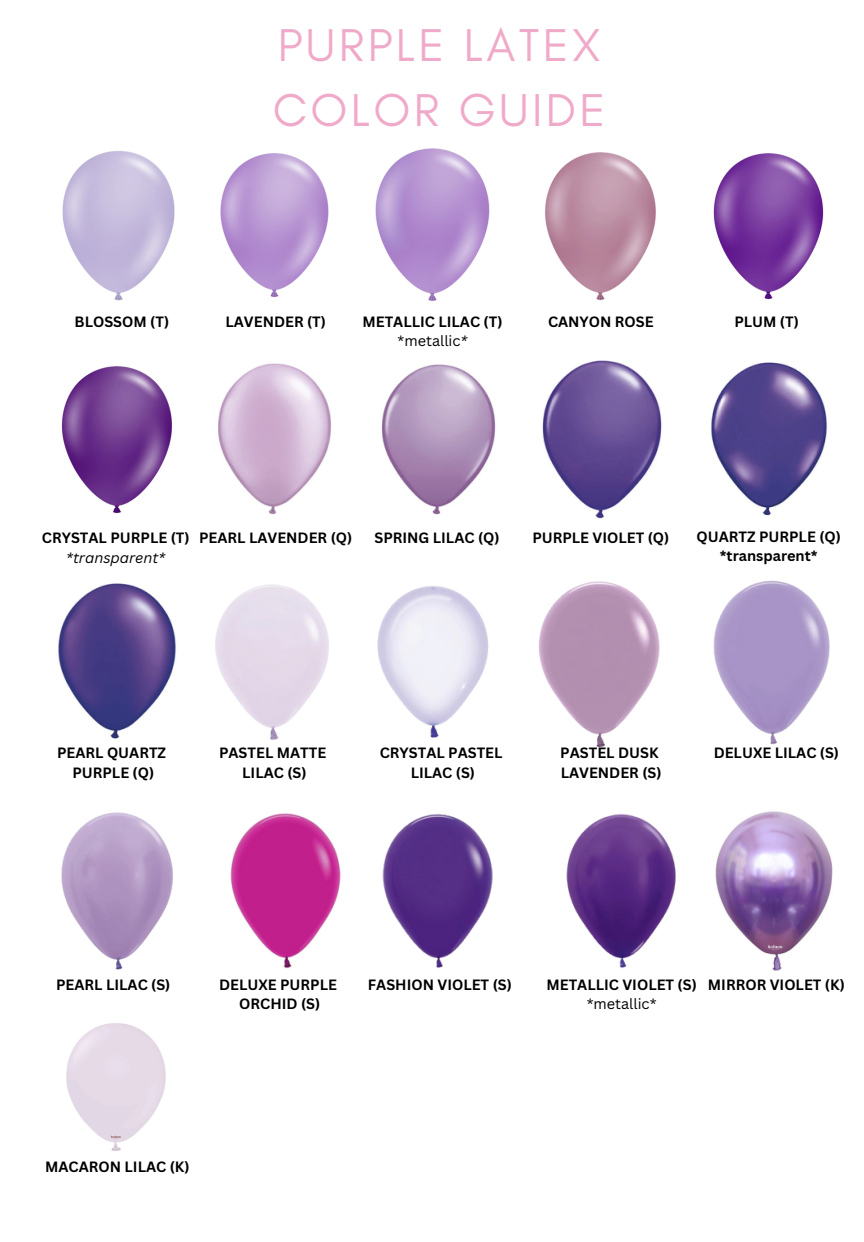
<style>
.page{position:relative;width:864px;height:1242px;background:#fff}
.page>*{position:absolute;margin:0;border:0;box-sizing:border-box;transform-origin:0 0}
.t1{font:46.95px "Glacial Indifference";letter-spacing:.075em;color:#f0aac9}
.t2{font:700 14.55px "Canva Sans";color:#000}
.t3{font:14.55px "Canva Sans";color:#000}
.t4{font:italic 14.55px "Canva Sans";color:#000}
.s1{font-style:italic}
</style>
<div class="page">
<img style="left:62px;top:150px;width:113px;height:151px">
<img style="left:220px;top:153px;width:109px;height:145px">
<img style="left:375px;top:148px;width:115px;height:153px">
<img style="left:545px;top:152px;width:111px;height:149px">
<img style="left:713px;top:153px;width:111px;height:147px">
<img style="left:61px;top:366px;width:111px;height:148px">
<img style="left:218px;top:363px;width:113px;height:152px">
<img style="left:381px;top:364px;width:115px;height:151px">
<img style="left:542px;top:360px;width:120px;height:159px">
<img style="left:711px;top:362px;width:116px;height:154px">
<img style="left:58px;top:583px;width:118px;height:156px">
<img style="left:215px;top:584px;width:114px;height:156px">
<img style="left:377px;top:586px;width:112px;height:152px">
<img style="left:538px;top:581px;width:122px;height:167px">
<img style="left:713px;top:580px;width:117px;height:165px">
<img style="left:61px;top:812px;width:112px;height:158px">
<img style="left:230px;top:813px;width:111px;height:156px">
<img style="left:382px;top:814px;width:111px;height:154px">
<img style="left:566px;top:814px;width:110px;height:154px">
<img style="left:66px;top:1023px;width:100px;height:128px">
<img style="left:715px;top:811px;width:118px;height:160px">
<p class="t1" style="left:278px;top:16px;width:324px">PURPLE LATEX</p>
<p class="t1" style="left:273px;top:82px;width:334px">COLOR GUIDE</p>
<p class="t2" style="left:75px;top:311px;width:96px">BLOSSOM (T)</p>
<p class="t2" style="left:225px;top:311px;width:102px">LAVENDER (T)</p>
<p class="t2" style="left:362px;top:311px;width:142px">METALLIC LILAC (T)</p>
<p class="t3" style="left:398px;top:331px;width:71px">*metallic<span class="s1">*</span></p>
<p class="t2" style="left:548px;top:311px;width:107px">CANYON ROSE</p>
<p class="t2" style="left:734px;top:311px;width:66px">PLUM (T)</p>
<p class="t2" style="left:42px;top:528px;width:149px">CRYSTAL PURPLE (T)</p>
<p class="t4" style="left:66px;top:547px;width:101px">*transparent*</p>
<p class="t2" style="left:199px;top:528px;width:155px">PEARL LAVENDER (Q)</p>
<p class="t2" style="left:374px;top:528px;width:127px">SPRING LILAC (Q)</p>
<p class="t2" style="left:532px;top:528px;width:139px">PURPLE VIOLET (Q)</p>
<p class="t2" style="left:697px;top:526px;width:146px">QUARTZ PURPLE (Q)</p>
<p class="t2" style="left:720px;top:546px;width:99px">*transparent*</p>
<p class="t2" style="left:57px;top:742px;width:111px">PEARL QUARTZ</p>
<p class="t2" style="left:72px;top:762px;width:83px">PURPLE (Q)</p>
<p class="t2" style="left:219px;top:742px;width:109px">PASTEL MATTE</p>
<p class="t2" style="left:242px;top:762px;width:66px">LILAC (S)</p>
<p class="t2" style="left:380px;top:742px;width:124px">CRYSTAL PASTEL</p>
<p class="t2" style="left:411px;top:762px;width:66px">LILAC (S)</p>
<p class="t2" style="left:560px;top:742px;width:100px">PASTEL DUSK</p>
<p class="t2" style="left:561px;top:762px;width:102px">LAVENDER (S)</p>
<p class="t2" style="left:714px;top:742px;width:127px">DELUXE LILAC (S)</p>
<p class="t2" style="left:56px;top:974px;width:116px">PEARL LILAC (S)</p>
<p class="t2" style="left:219px;top:974px;width:119px">DELUXE PURPLE</p>
<p class="t2" style="left:239px;top:994px;width:82px">ORCHID (S)</p>
<p class="t2" style="left:368px;top:974px;width:145px">FASHION VIOLET (S)</p>
<p class="t2" style="left:546px;top:974px;width:152px">METALLIC VIOLET (S)</p>
<p class="t3" style="left:587px;top:994px;width:71px">*metallic*</p>
<p class="t2" style="left:708px;top:974px;width:138px">MIRROR VIOLET (K)</p>
<p class="t2" style="left:45px;top:1157px;width:146px">MACARON LILAC (K)</p>
</div>
